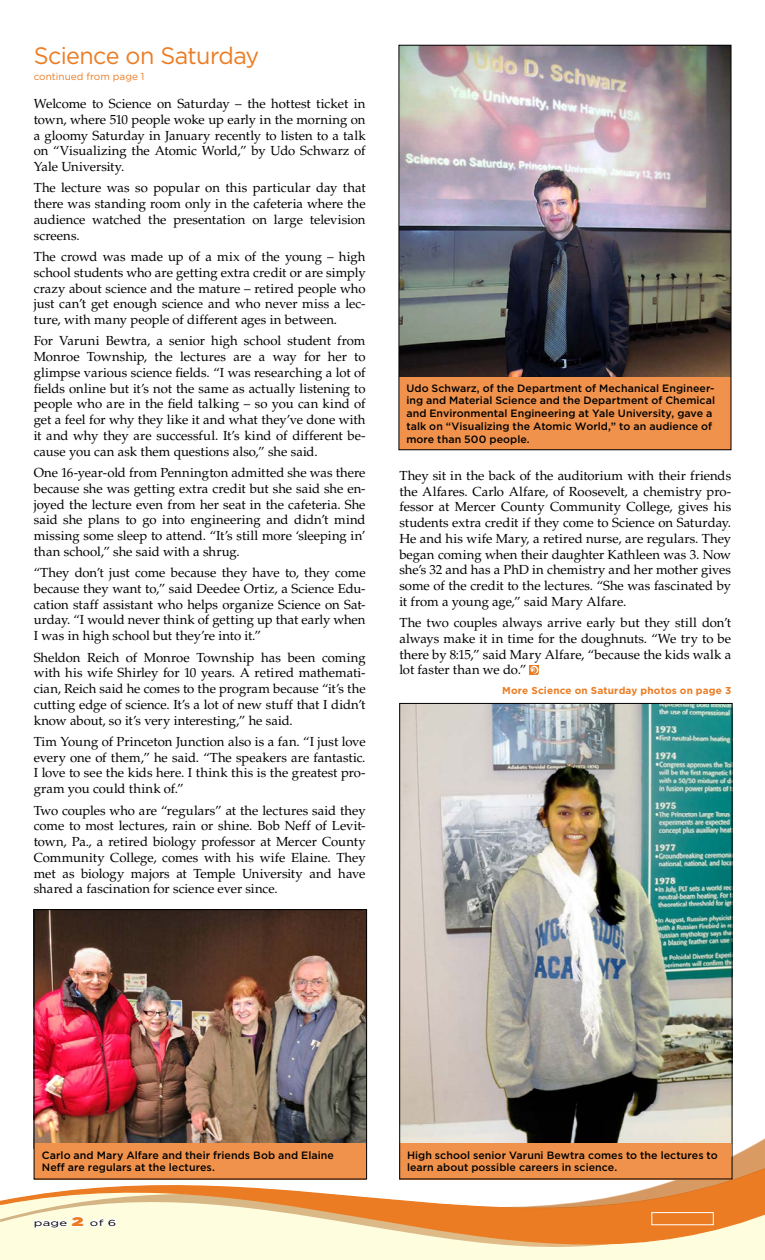
<style>
.page{position:relative;width:765px;height:1260px;background:#fff}
.page>*{position:absolute;margin:0;border:0;box-sizing:border-box;transform-origin:0 0}
.t1{font:23.75px "Gotham";letter-spacing:-.025em;color:#ec7c23}
.t2{font:13.12px/15.8px "Palatino LT Std";color:#000;text-align:justify}
.t3{font:500 10.62px/12.8px "Gotham";letter-spacing:.005em;color:#000}
.t4{font:700 10px "Gotham";letter-spacing:.02em;color:#ec7c23}
.t5{font:10px "Gotham";color:#ec7c23}
.t6{font:8.75px "Gotham";letter-spacing:.02em;color:#000;scale:1.5 1}
.s1{font-weight:900;font-size:12.5px;color:#ec7c23}
</style>
<div class="page">
<svg style="left:0;top:1143px;width:765px;height:117px"></svg>
<div style="left:652px;top:1212px;width:62px;height:13px;border:1px solid #fff"></div>
<svg style="left:530px;top:665px;width:9px;height:9px"></svg>
<svg style="left:530px;top:666px;width:8px;height:8px"></svg>
<img style="left:36px;top:911px;width:329px;height:232px">
<img style="left:401px;top:47px;width:328px;height:330px">
<img style="left:401px;top:705px;width:329px;height:438px">
<div style="left:399px;top:377px;width:332px;height:73px;background:#f0924b"></div>
<div style="left:34px;top:1143px;width:332px;height:36px;background:#f0924b"></div>
<div style="left:399px;top:1143px;width:332px;height:36px;background:#f0924b"></div>
<div style="left:399px;top:45px;width:332px;height:405px;border:1px solid #000"></div>
<div style="left:34px;top:909px;width:333px;height:270px;border:1px solid #000"></div>
<div style="left:399px;top:703px;width:333px;height:476px;border:1px solid #000"></div>
<h1 class="t1" style="left:34px;top:40px;width:227px">Science on Saturday</h1>
<p class="t5" style="left:34px;top:71px;width:112px">continued from page 1</p>
<p class="t2" style="left:34px;top:96px;width:333px">Welcome to Science on Saturday – the hottest ticket in town, where 510 people woke up early in the morning on a gloomy Saturday in January recently to listen to a talk on “Visualizing the Atomic World,” by Udo Schwarz of Yale University.</p>
<p class="t2" style="left:34px;top:180px;width:333px">The lecture was so popular on this particular day that there was standing room only in the cafeteria where the audience watched the presentation on large television screens.</p>
<p class="t2" style="left:34px;top:249px;width:333px">The crowd was made up of a mix of the young – high school students who are getting extra credit or are simply crazy about science and the mature – retired people who just can’t get enough science and who never miss a lec&shy;ture, with many people of different ages in between.</p>
<p class="t2" style="left:34px;top:333px;width:333px">For Varuni Bewtra, a senior high school student from Monroe Township, the lectures are a way for her to glimpse various science fields. “I was researching a lot of fields online but it’s not the same as actually listening to people who are in the field talking – so you can kind of get a feel for why they like it and what they’ve done with it and why they are successful. It’s kind of different be&shy;cause you can ask them questions also,” she said.</p>
<p class="t2" style="left:34px;top:465px;width:333px">One 16-year-old from Pennington admitted she was there because she was getting extra credit but she said she en&shy;joyed the lecture even from her seat in the cafeteria. She said she plans to go into engineering and didn’t mind missing some sleep to attend. “It’s still more ‘sleeping in’ than school,” she said with a shrug.</p>
<p class="t2" style="left:34px;top:565px;width:333px">“They don’t just come because they have to, they come because they want to,” said Deedee Ortiz, a Science Edu&shy;cation staff assistant who helps organize Science on Sat&shy;urday. “I would never think of getting up that early when I was in high school but they’re into it.”</p>
<p class="t2" style="left:34px;top:650px;width:333px">Sheldon Reich of Monroe Township has been coming with his wife Shirley for 10 years. A retired mathemati&shy;cian, Reich said he comes to the program because “it’s the cutting edge of science. It’s a lot of new stuff that I didn’t know about, so it’s very interesting,” he said.</p>
<p class="t2" style="left:34px;top:734px;width:333px">Tim Young of Princeton Junction also is a fan. “I just love every one of them,” he said. “The speakers are fantastic.<br>I love to see the kids here. I think this is the greatest pro&shy;gram you could think of.”</p>
<p class="t2" style="left:34px;top:803px;width:333px">Two couples who are “regulars” at the lectures said they come to most lectures, rain or shine. Bob Neff of Levit&shy;town, Pa., a retired biology professor at Mercer County Community College, comes with his wife Elaine. They met as biology majors at Temple University and have shared a fascination for science ever since.</p>
<p class="t3" style="left:406px;top:381px;width:310px">Udo Schwarz, of the Department of Mechanical Engineer&shy;ing and Material Science and the Department of Chemical and Environmental Engineering at Yale University, gave a talk on “Visualizing the Atomic World,” to an audience of more than 500 people.</p>
<p class="t2" style="left:399px;top:468px;width:333px">They sit in the back of the auditorium with their friends the Alfares. Carlo Alfare, of Roosevelt, a chemistry pro&shy;fessor at Mercer County Community College, gives his students extra credit if they come to Science on Saturday.<br>He and his wife Mary, a retired nurse, are regulars. They began coming when their daughter Kathleen was 3. Now she’s 32 and has a PhD in chemistry and her mother gives some of the credit to the lectures. “She was fascinated by it from a young age,” said Mary Alfare.</p>
<p class="t2" style="left:399px;top:615px;width:333px">The two couples always arrive early but they still don’t always make it in time for the doughnuts. “We try to be there by 8:15,” said Mary Alfare, “because the kids walk a lot faster than we do.”</p>
<p class="t4" style="left:502px;top:683px;width:231px">More Science on Saturday photos on page 3</p>
<p class="t3" style="left:42px;top:1148px;width:294px">Carlo and Mary Alfare and their friends Bob and Elaine<br>Neff are regulars at the lectures.</p>
<p class="t3" style="left:407px;top:1148px;width:312px">H igh school senior Varuni Bewtra comes to the lectures to learn about possible careers in science.</p>
<p class="t6" style="left:34px;top:1217px;width:57px">page <span class="s1">2</span> of 6</p>
</div>
